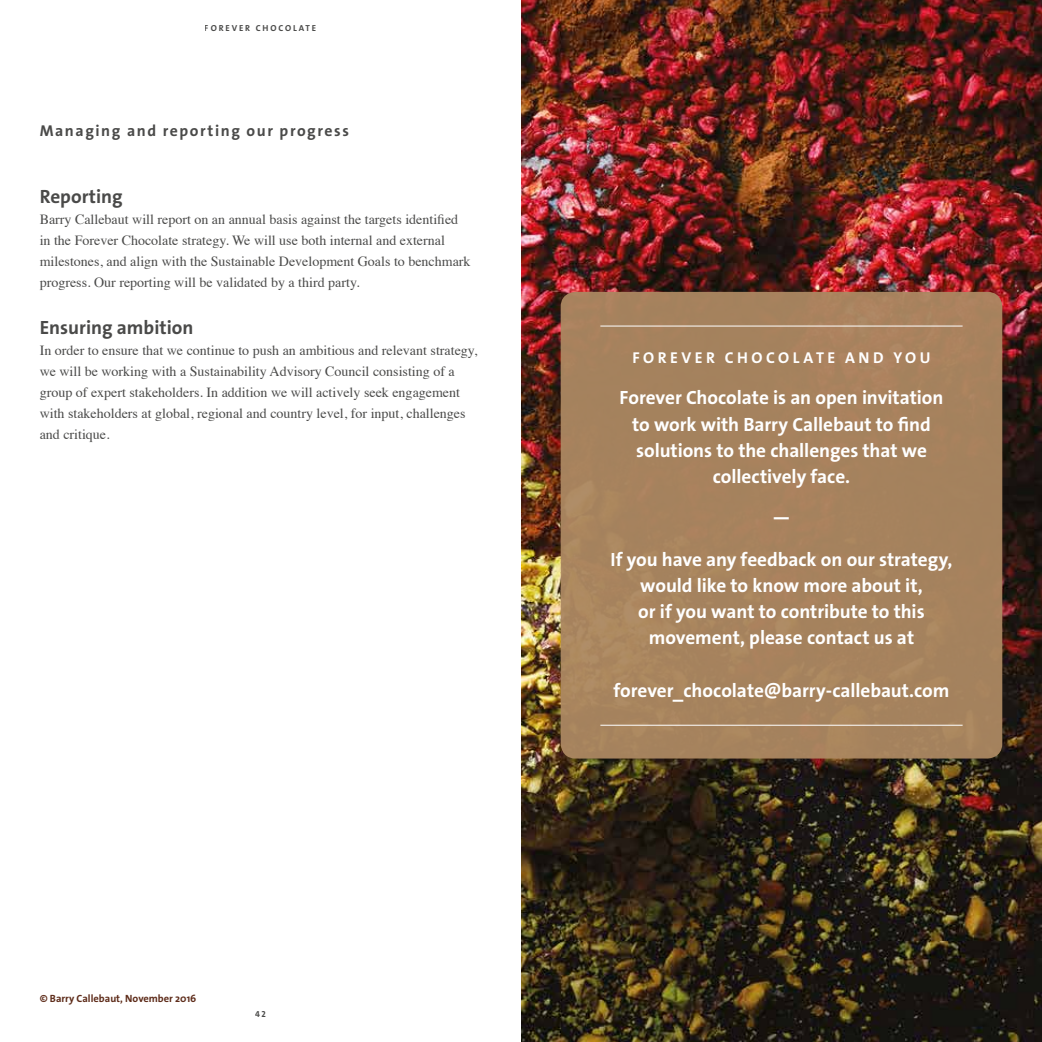
<style>
.page{position:relative;width:1042px;height:1042px;background:#fff}
.page>*{position:absolute;margin:0;border:0;box-sizing:border-box;transform-origin:0 0}
.t1{font:700 19.25px/26.2px "The Sans Os F";letter-spacing:-.005em;color:#fff;text-align:center}
.t2{font:700 19.25px "The Sans Os F";color:#4a4a49}
.t3{font:700 15.75px "The Sans Os F";letter-spacing:.1em;color:#4a4a49}
.t4{font:700 15.75px "The Sans Os F";letter-spacing:.22em;color:#fff}
.t5{font:14px/21px "Times";color:#4a4a49}
.t6{font:700 10.5px "The Sans Os F";color:#5e2c1a}
.t7{font:700 8.75px "The Sans Os F";letter-spacing:.215em;color:#4a4a49}
</style>
<div class="page">
<img style="left:521px;top:0;width:521px;height:1042px">
<div style="left:561px;top:292px;width:441px;height:466px;background:#ac8862;border-radius:15px"></div>
<hr style="left:600px;top:326px;width:362px;height:1px;background:#fff">
<hr style="left:600px;top:725px;width:362px;height:1px;background:#fff">
<p class="t7" style="left:205px;top:23px;width:113px">FOREVER CHOCOLATE</p>
<p class="t3" style="left:40px;top:120px;width:311px">Managing and reporting our progress</p>
<h1 class="t2" style="left:40px;top:184px;width:84px">Reporting</h1>
<p class="t5" style="left:40px;top:208px;width:432px">Barry Callebaut will report on an annual basis against the targets identified in the Forever Chocolate strategy. We will use both internal and external milestones, and align with the Sustainable Development Goals to benchmark progress. Our reporting will be validated by a third party.</p>
<h1 class="t2" style="left:40px;top:315px;width:155px">Ensuring ambition</h1>
<p class="t5" style="left:40px;top:339px;width:439px">In order to ensure that we continue to push an ambitious and relevant strategy, we will be working with a Sustainability Advisory Council consisting of a group of expert stakeholders. In addition we will actively seek engagement with stakeholders at global, regional and country level, for input, challenges and critique.</p>
<p class="t6" style="left:40px;top:992px;width:158px">© Barry Callebaut, November 2016</p>
<p class="t7" style="left:255px;top:1008px;width:12px">42</p>
<p class="t4" style="left:632px;top:348px;width:300px">FOREVER CHOCOLATE AND YOU</p>
<h1 class="t1" style="left:619px;top:385px;width:325px">Forever Chocolate is an open invitation to work with Barry Callebaut to find solutions to the challenges that we collectively face.</h1>
<h1 class="t1" style="left:610px;top:497px;width:343px;line-height:41.1px">—<br>If you have any feedback on our strategy,</h1>
<h1 class="t1" style="left:638px;top:572px;width:288px">would like to know more about it, or if you want to contribute to this movement, please contact us at</h1>
<h1 class="t1" style="left:613px;top:677px;width:337px">forever_chocolate@barry-callebaut.com</h1>
</div>
